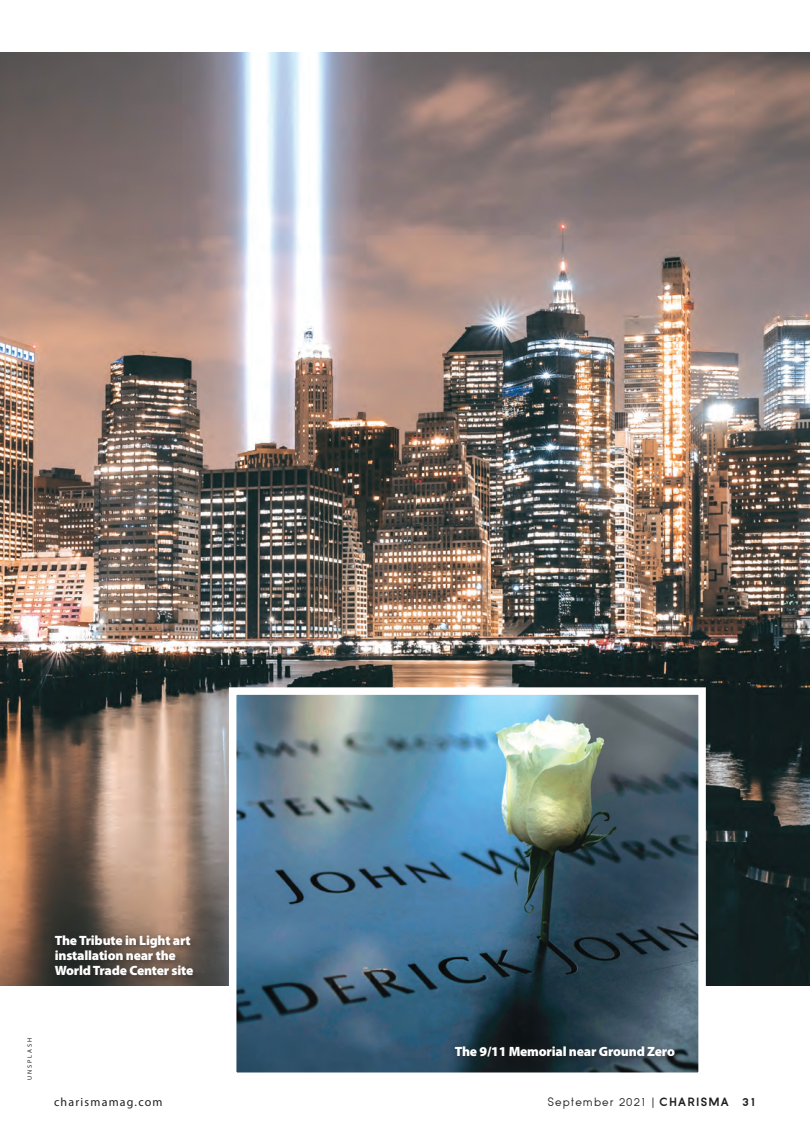
<style>
.page{position:relative;width:810px;height:1134px;background:#fff}
.page>*{position:absolute;margin:0;border:0;box-sizing:border-box;transform-origin:0 0}
.FEATURES-PHOTO_CAPTIONS{font:900 13.5px/15px "Myriad Pro";letter-spacing:-.015em;color:#fff}
.t1{font:12px "Sofia";letter-spacing:.1em;color:#231f20}
.t2{font:12px "Myriad Pro";letter-spacing:.1em;color:#231f20}
.PHOTO-credit{font:6.3px "Myriad Pro";letter-spacing:.3em;color:#231f20}
.s1{font-weight:700}
</style>
<div class="page">
<img style="left:0;top:53px;width:810px;height:933px">
<img style="left:238px;top:696px;width:459px;height:375px">
<div style="left:229px;top:687px;width:477px;height:393px;border:8px solid #fff"></div>
<div style="left:50px;top:930px;width:153px;height:55px;background:#231f20;opacity:.75"></div>
<div style="left:450px;top:1041px;width:235px;height:26px;background:#231f20;opacity:.75"></div>
<p class="FEATURES-PHOTO_CAPTIONS" style="left:55px;top:932px;width:140px">The Tribute in Light art installation near the<br>World Trade Center site</p>
<p class="PHOTO-credit" style="left:26px;top:1080px;width:44px;rotate:-90deg">UNSPLASH</p>
<p class="FEATURES-PHOTO_CAPTIONS" style="left:455px;top:1043px;width:222px">The 9/11 Memorial near Ground Zero</p>
<p class="t2" style="left:54px;top:1095px;width:110px">charismamag.com</p>
<p class="t1" style="left:548px;top:1096px;width:210px">September 2021 | <span class="s1">CHARISMA 31</span></p>
</div>
